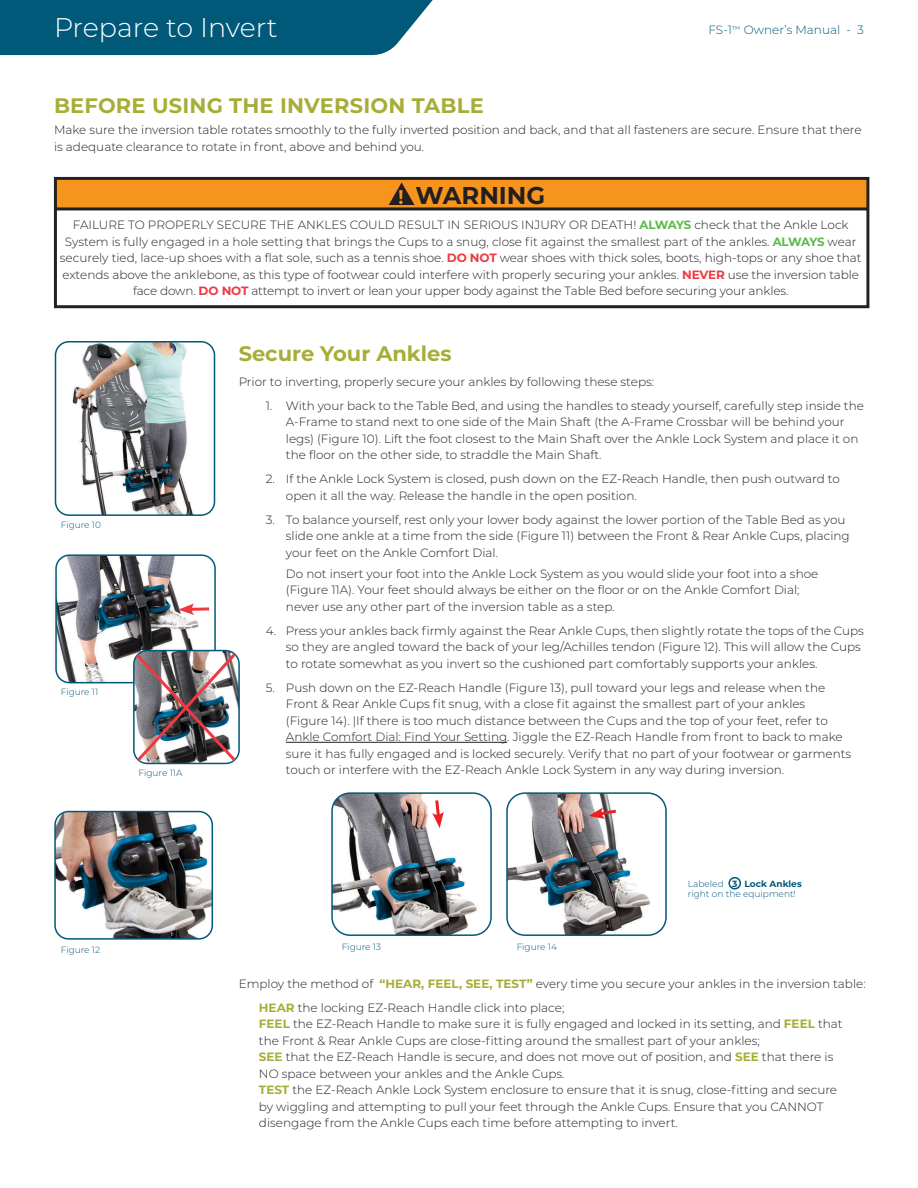
<style>
.page{position:relative;width:918px;height:1188px;background:#fff}
.page>*{position:absolute;margin:0;border:0;box-sizing:border-box;transform-origin:0 0}
.t1{font:300 27px "Montserrat";letter-spacing:-.005em;color:#fff}
.t2{font:700 24.3px "Montserrat";color:#231f20}
.t3{font:700 21px "Montserrat";letter-spacing:.01em;color:#a7ae37}
.t4{font:300 12px/16.5px "Montserrat";color:#231f20}
.t5{font:300 12px "Montserrat";color:#005979}
.t6{font:300 9px/10.5px "Montserrat";color:#005979}
.t7{font:700 9px "Montserrat";color:#005979}
.s1{font-size:19.8px;color:#f7941d}
.s2{font-weight:700;color:#5bba47}
.s3{font-weight:700;color:#ef3942}
.s4{font-weight:700;color:#a7ae37}
</style>
<div class="page">
<hr style="left:286px;top:742px;width:221px;height:1px;background:#231f20">
<img style="left:62px;top:344px;width:146px;height:169px">
<div style="left:55px;top:341px;width:160px;height:175px;border:2px solid #005979;border-radius:14px"></div>
<img style="left:57px;top:557px;width:156px;height:126px">
<div style="left:55px;top:554px;width:161px;height:129px;border:2px solid #005979;border-radius:14px"></div>
<svg style="left:178px;top:603px;width:34px;height:12px"></svg>
<div style="left:0;top:0;width:433px;height:55px;background:#005979"></div>
<div style="left:55px;top:180px;width:812px;height:28px;background:#f7941d"></div>
<hr style="left:55px;top:207px;width:812px;height:3px;background:#231f20">
<svg style="left:389px;top:182px;width:26px;height:23px"></svg>
<div style="left:54px;top:177px;width:815px;height:131px;border:3px solid #231f20"></div>
<div style="left:728px;top:877px;width:13px;height:13px;border:2px solid #005979;border-radius:50%"></div>
<img style="left:133px;top:650px;width:106px;height:114px">
<img style="left:334px;top:795px;width:155px;height:138px">
<div style="left:331px;top:792px;width:161px;height:144px;border:2px solid #005979;border-radius:18px"></div>
<img style="left:509px;top:795px;width:155px;height:138px">
<div style="left:506px;top:792px;width:161px;height:144px;border:2px solid #005979;border-radius:18px"></div>
<svg style="left:432px;top:797px;width:12px;height:31px"></svg>
<svg style="left:588px;top:807px;width:31px;height:12px"></svg>
<img style="left:57px;top:813px;width:154px;height:124px">
<div style="left:54px;top:811px;width:159px;height:129px;border:2px solid #005979;border-radius:14px"></div>
<h1 class="t1" style="left:54px;top:14px;width:225px">Prepare to Invert</h1>
<p class="t5" style="left:708px;top:24px;width:157px">FS-1<sup>™</sup> Owner’s Manual - 3</p>
<h3 class="t3" style="left:54px;top:97px;width:431px">BEFORE USING THE INVERSION TABLE</h3>
<p class="t4" style="left:54px;top:122px;width:809px">Make sure the inversion table rotates smoothly to the fully inverted position and back, and that all fasteners are secure. Ensure that there is adequate clearance to rotate in front, above and behind you.</p>
<h2 class="t2" style="left:399px;top:185px;width:148px"><span class="s1">!</span> WARNING</h2>
<p class="t4" style="left:60px;top:217px;width:803px;text-align:center">FAILURE TO PROPERLY SECURE THE ANKLES COULD RESULT IN SERIOUS INJURY OR DEATH! <span class="s2">ALWAYS</span> check that the Ankle Lock System is fully engaged in a hole setting that brings the Cups to a snug, close fit against the smallest part of the ankles. <span class="s2">ALWAYS</span> wear securely tied, lace-up shoes with a flat sole, such as a tennis shoe. <span class="s3">DO NOT</span> wear shoes with thick soles, boots, high-tops or any shoe that extends above the anklebone, as this type of footwear could interfere with properly securing your ankles. <span class="s3">NEVER</span> use the inversion table face down. <span class="s3">DO NOT</span> attempt to invert or lean your upper body against the Table Bed before securing your ankles.</p>
<p class="t6" style="left:61px;top:520px;width:42px">Figure 10</p>
<p class="t6" style="left:61px;top:687px;width:39px">Figure 11</p>
<p class="t6" style="left:139px;top:768px;width:45px">Figure 11A</p>
<h3 class="t3" style="left:239px;top:345px;width:214px">Secure Your Ankles</h3>
<p class="t4" style="left:239px;top:373px;width:417px">Prior to inverting, properly secure your ankles by following these steps:</p>
<p class="t4" style="left:286px;top:397px;width:580px;text-indent:-20px">1. With your back to the Table Bed, and using the handles to steady yourself, carefully step inside the A-Frame to stand next to one side of the Main Shaft (the A-Frame Crossbar will be behind your legs) (Figure 10). Lift the foot closest to the Main Shaft over the Ankle Lock System and place it on the floor on the other side, to straddle the Main Shaft.</p>
<p class="t4" style="left:286px;top:471px;width:556px;text-indent:-20px">2. If the Ankle Lock System is closed, push down on the EZ-Reach Handle, then push outward to open it all the way. Release the handle in the open position.</p>
<p class="t4" style="left:286px;top:511px;width:565px;text-indent:-20px">3. To balance yourself, rest only your lower body against the lower portion of the Table Bed as you slide one ankle at a time from the side (Figure 11) between the Front &amp; Rear Ankle Cups, placing your feet on the Ankle Comfort Dial.</p>
<p class="t4" style="left:286px;top:565px;width:534px">Do not insert your foot into the Ankle Lock System as you would slide your foot into a shoe (Figure 11A). Your feet should always be either on the floor or on the Ankle Comfort Dial; never use any other part of the inversion table as a step.</p>
<p class="t4" style="left:286px;top:622px;width:580px;text-indent:-20px">4. Press your ankles back firmly against the Rear Ankle Cups, then slightly rotate the tops of the Cups so they are angled toward the back of your leg/Achilles tendon (Figure 12). This will allow the Cups to rotate somewhat as you invert so the cushioned part comfortably supports your ankles.</p>
<p class="t4" style="left:286px;top:679px;width:567px;text-indent:-20px">5. Push down on the EZ-Reach Handle (Figure 13), pull toward your legs and release when the Front &amp; Rear Ankle Cups fit snug, with a close fit against the smallest part of your ankles<br>(Figure 14). |If there is too much distance between the Cups and the top of your feet, refer to Ankle Comfort Dial: Find Your Setting. Jiggle the EZ-Reach Handle from front to back to make sure it has fully engaged and is locked securely. Verify that no part of your footwear or garments touch or interfere with the EZ-Reach Ankle Lock System in any way during inversion.</p>
<p class="t7" style="left:732px;top:880px;width:71px">3 Lock Ankles</p>
<p class="t6" style="left:688px;top:879px;width:109px">Labeled<br>right on the equipment!</p>
<p class="t6" style="left:61px;top:945px;width:41px">Figure 12</p>
<p class="t6" style="left:342px;top:942px;width:41px">Figure 13</p>
<p class="t6" style="left:517px;top:942px;width:42px">Figure 14</p>
<p class="t4" style="left:259px;top:972px;width:608px;line-height:24px;text-indent:-20px">Employ the method of <span class="s4">“HEAR, FEEL, SEE, TEST”</span> every time you secure your ankles in the inversion table:<br><span class="s4">HEAR</span> the locking EZ-Reach Handle click into place;</p>
<p class="t4" style="left:259px;top:1016px;width:585px"><span class="s4">FEEL</span> the EZ-Reach Handle to make sure it is fully engaged and locked in its setting, and <span class="s4">FEEL</span> that the Front &amp; Rear Ankle Cups are close-fitting around the smallest part of your ankles;<br><span class="s4">SEE</span> that the EZ-Reach Handle is secure, and does not move out of position, and <span class="s4">SEE</span> that there is NO space between your ankles and the Ankle Cups.<br><span class="s4">TEST</span> the EZ-Reach Ankle Lock System enclosure to ensure that it is snug, close-fitting and secure by wiggling and attempting to pull your feet through the Ankle Cups. Ensure that you CANNOT disengage from the Ankle Cups each time before attempting to invert.</p>
</div>
